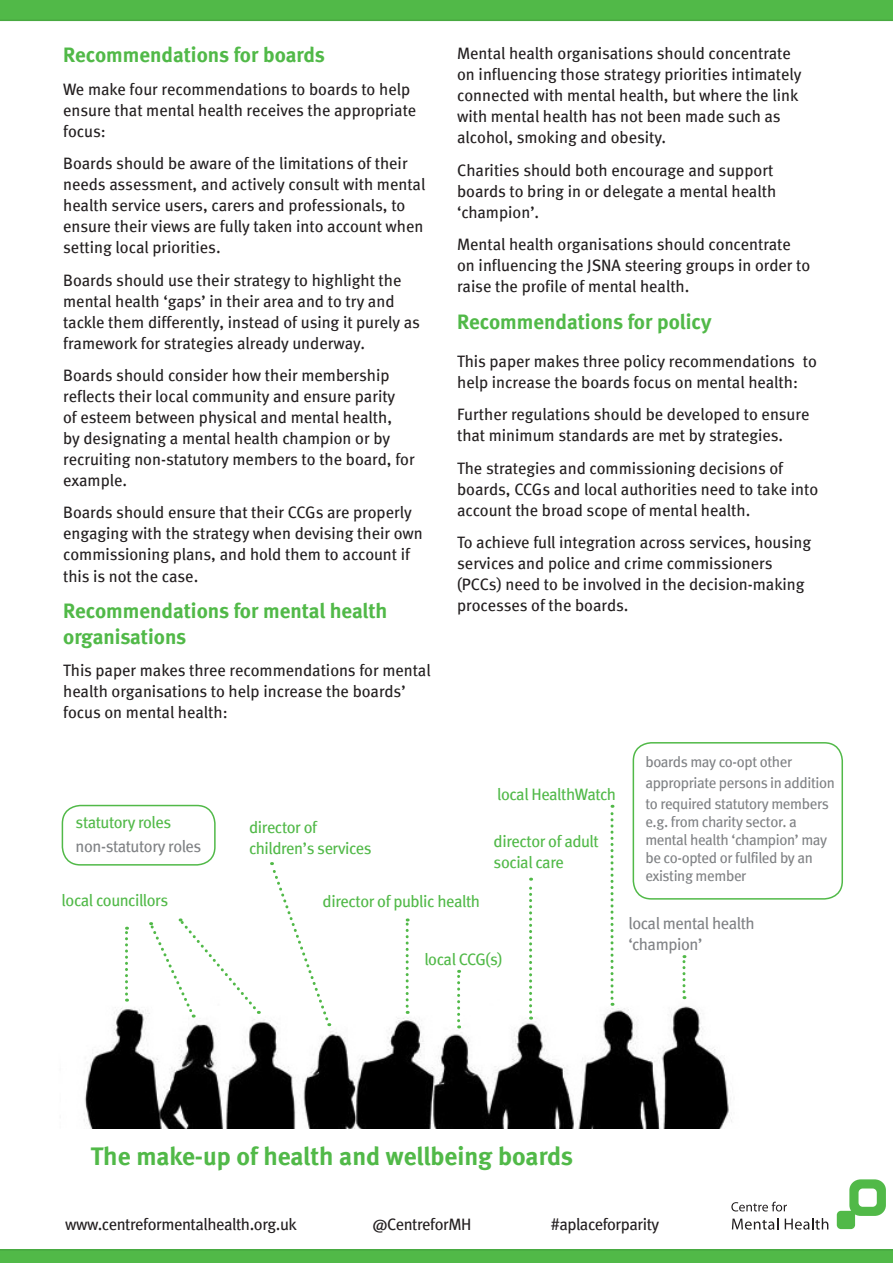
<style>
.page{position:relative;width:893px;height:1263px;background:#fff}
.page>*{position:absolute;margin:0;border:0;box-sizing:border-box;transform-origin:0 0}
.t{font:25.5px "Meta Bold LF";color:#51b948}
.t-2{font:21px/25.5px "Meta Bold LF";color:#51b948}
.t-3{font:16.5px/21px "Meta Book LF";color:#231f20}
.t-4{font:16.5px/21px "Meta Book LF";letter-spacing:-.025em;color:#51b948}
.t-5{font:16.5px "Meta Book LF";letter-spacing:-.025em;color:#231f20}
.t-6{font:16.5px/21px "Meta Book LF";letter-spacing:-.025em;color:#808285}
.t-7{font:15px/18px "Meta Book LF";letter-spacing:-.025em;color:#808285}
.s1{color:#51b948}
</style>
<div class="page">
<img style="left:84px;top:996px;width:648px;height:132px">
<svg style="left:125px;top:927px;width:3px;height:75px"></svg>
<svg style="left:406px;top:918px;width:3px;height:96px"></svg>
<svg style="left:457px;top:970px;width:3px;height:58px"></svg>
<svg style="left:610px;top:805px;width:3px;height:201px"></svg>
<svg style="left:529px;top:878px;width:3px;height:141px"></svg>
<svg style="left:682px;top:955px;width:3px;height:44px"></svg>
<div style="left:62px;top:805px;width:154px;height:60px;border:2px solid #51b948;border-radius:18px"></div>
<svg style="left:148px;top:918px;width:111px;height:99px"></svg>
<svg style="left:269px;top:862px;width:62px;height:164px"></svg>
<div style="left:633px;top:742px;width:210px;height:158px;border:2px solid #51b948;border-radius:18px"></div>
<div style="left:0;top:0;width:893px;height:21px;background:#51b948"></div>
<svg style="left:0;top:1249px;width:893px;height:14px;background:#4fb747"></svg>
<svg style="left:849px;top:1179px;width:37px;height:37px"></svg>
<div style="left:837px;top:1211px;width:18px;height:18px;background:#51b948;border-radius:4px"></div>
<svg style="left:731px;top:1202px;width:56px;height:9px"></svg>
<svg style="left:732px;top:1218px;width:46px;height:12px"></svg>
<svg style="left:785px;top:1218px;width:43px;height:12px"></svg>
<p class="t-2" style="left:63px;top:42px;width:263px">Recommendations for boards</p>
<p class="t-3" style="left:63px;top:78px;width:355px">We make four recommendations to boards to help ensure that mental health receives the appropriate focus:</p>
<p class="t-3" style="left:63px;top:153px;width:364px">Boards should be aware of the limitations of their needs assessment, and actively consult with mental health service users, carers and professionals, to ensure their views are fully taken into account when setting local priorities.</p>
<p class="t-3" style="left:63px;top:269px;width:358px">Boards should use their strategy to highlight the mental health ‘gaps’ in their area and to try and tackle them differently, instead of using it purely as framework for strategies already underway.</p>
<p class="t-3" style="left:63px;top:364px;width:353px">Boards should consider how their membership reflects their local community and ensure parity<br>of esteem between physical and mental health,<br>by designating a mental health champion or by recruiting non-statutory members to the board, for example.</p>
<p class="t-3" style="left:63px;top:502px;width:361px">Boards should ensure that their CCGs are properly engaging with the strategy when devising their own commissioning plans, and hold them to account if this is not the case.</p>
<p class="t-2" style="left:63px;top:598px;width:326px">Recommendations for mental health organisations</p>
<p class="t-3" style="left:63px;top:660px;width:369px">This paper makes three recommendations for mental health organisations to help increase the boards’ focus on mental health:</p>
<p class="t-6" style="left:76px;top:810px;width:127px;line-height:24px"><span class="s1">statutory roles </span>non-statutory roles</p>
<p class="t-4" style="left:249px;top:817px;width:124px">director of children’s services</p>
<p class="t-3" style="left:457px;top:43px;width:346px">Mental health organisations should concentrate on influencing those strategy priorities intimately connected with mental health, but where the link with mental health has not been made such as alcohol, smoking and obesity.</p>
<p class="t-3" style="left:457px;top:159px;width:321px">Charities should both encourage and support boards to bring in or delegate a mental health ‘champion’.</p>
<p class="t-3" style="left:457px;top:234px;width:355px">Mental health organisations should concentrate on influencing the JSNA steering groups in order to raise the profile of mental health.</p>
<p class="t-2" style="left:457px;top:309px;width:256px">Recommendations for policy</p>
<p class="t-3" style="left:457px;top:350px;width:361px">This paper makes three policy recommendations to help increase the boards focus on mental health:</p>
<p class="t-3" style="left:457px;top:404px;width:354px">Further regulations should be developed to ensure that minimum standards are met by strategies.</p>
<p class="t-3" style="left:457px;top:457px;width:363px">The strategies and commissioning decisions of boards, CCGs and local authorities need to take into account the broad scope of mental health.</p>
<p class="t-3" style="left:457px;top:531px;width:356px">To achieve full integration across services, housing services and police and crime commissioners (PCCs) need to be involved in the decision-making processes of the boards.</p>
<p class="t-4" style="left:497px;top:783px;width:120px">local HealthWatch</p>
<p class="t-4" style="left:494px;top:831px;width:107px">director of adult social care</p>
<p class="t-7" style="left:645px;top:751px;width:191px;line-height:21px">boards may co-opt other appropriate persons in addition to required statutory members</p>
<p class="t-7" style="left:645px;top:812px;width:183px">e.g. from charity sector. a mental health ‘champion’ may be co-opted or fulfiled by an existing member</p>
<p class="t-4" style="left:62px;top:889px;width:108px">local councillors</p>
<p class="t-4" style="left:323px;top:891px;width:159px">director of public health</p>
<p class="t-4" style="left:424px;top:948px;width:80px">local CCG(s)</p>
<p class="t-6" style="left:628px;top:912px;width:128px">local mental health ‘champion’</p>
<p class="t" style="left:91px;top:1140px;width:484px">The make-up of health and wellbeing boards</p>
<p class="t-5" style="left:65px;top:1214px;width:233px">www.centreformentalhealth.org.uk</p>
<p class="t-5" style="left:372px;top:1214px;width:101px">@CentreforMH</p>
<p class="t-5" style="left:551px;top:1214px;width:110px">#aplaceforparity</p>
</div>
